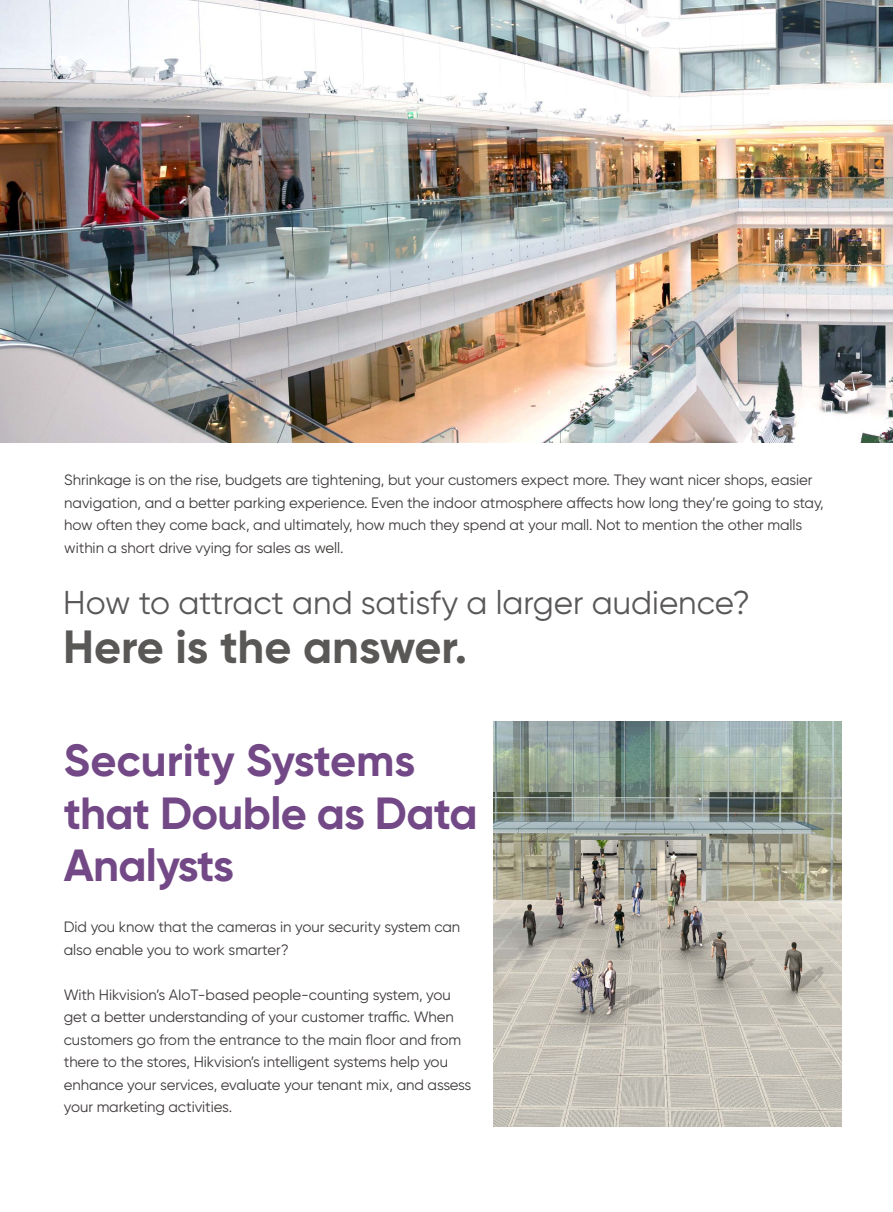
<style>
.page{position:relative;width:893px;height:1212px;background:#fff}
.page>*{position:absolute;margin:0;border:0;box-sizing:border-box;transform-origin:0 0}
.t1{font:700 46.5px "Gilroy";color:#5a5757}
.t2{font:700 45px/52.5px "Gilroy";letter-spacing:-.015em;color:#734886}
.t3{font:33px "Gilroy";color:#5a5757}
.t4{font:15px/22.5px "Gilroy";letter-spacing:-.005em;color:#3f3b3a}
</style>
<div class="page">
<img style="left:0;top:0;width:893px;height:442px">
<img style="left:493px;top:722px;width:349px;height:405px">
<p class="t4" style="left:64px;top:469px;width:761px">Shrinkage is on the rise, budgets are tightening, but your customers expect more. They want nicer shops, easier navigation, and a better parking experience. Even the indoor atmosphere affects how long they’re going to stay, how often they come back, and ultimately, how much they spend at your mall. Not to mention the other malls within a short drive vying for sales as well.</p>
<h3 class="t3" style="left:63px;top:583px;width:688px">How to attract and satisfy a larger audience?</h3>
<h1 class="t1" style="left:63px;top:617px;width:406px">Here is the answer.</h1>
<h2 class="t2" style="left:64px;top:734px;width:415px">Security Systems that Double as Data<br>Analysts</h2>
<p class="t4" style="left:64px;top:916px;width:398px">Did you know that the cameras in your security system can also enable you to work smarter?</p>
<p class="t4" style="left:64px;top:983px;width:409px">With Hikvision’s AIoT-based people-counting system, you get a better understanding of your customer traffic. When customers go from the entrance to the main floor and from there to the stores, Hikvision’s intelligent systems help you enhance your services, evaluate your tenant mix, and assess your marketing activities.</p>
</div>
